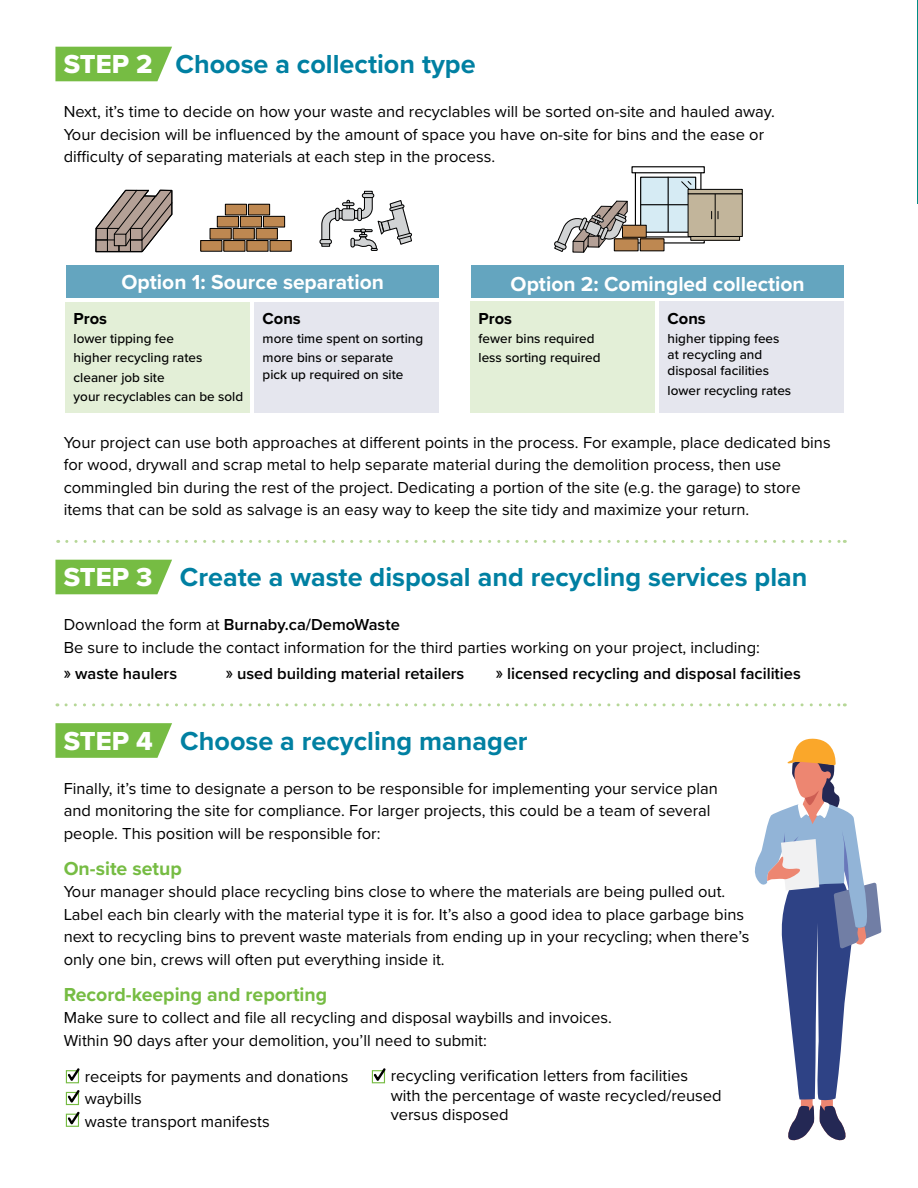
<style>
.page{position:relative;width:918px;height:1188px;background:#fff}
.page>*{position:absolute;margin:0;border:0;box-sizing:border-box;transform-origin:0 0}
.t1{font:700 27px "Proxima Nova";color:#0080a2}
.t2{font:700 21px "Proxima Nova";color:#fff}
.t3{font:700 19.5px "Proxima Nova";color:#76bc43}
.t4{font:16.5px/22.5px "Proxima Nova";color:#000}
.t5{font:600 16.5px "Proxima Nova";color:#000}
.t6{font:700 16.5px "Proxima Nova";color:#000}
.t7{font:500 13.5px/19.5px "Proxima Nova";color:#000}
.s1{font-family:"Proxima Nova Extrabld";font-weight:400;color:#fff}
.s2{font-weight:600}
.s3{font-size:19.5px}
</style>
<div class="page">
<svg style="left:55px;top:723px;width:117px;height:35px;background:#80c051"></svg>
<svg style="left:55px;top:560px;width:117px;height:34px;background:#7ec04f"></svg>
<svg style="left:55px;top:47px;width:117px;height:34px;background:#7ec04f"></svg>
<div style="left:635px;top:173px;width:66px;height:64px;background:linear-gradient(to right,#fff,#f9f9f9)"></div>
<div style="left:635px;top:172px;width:67px;height:66px;border:1px solid #fff"></div>
<div style="left:641px;top:177px;width:55px;height:55px;background:#d6ebf4"></div>
<div style="left:640px;top:177px;width:56px;height:56px;border:1px solid #010101"></div>
<hr style="left:668px;top:177px;width:1px;height:55px;background:#010101">
<hr style="left:641px;top:204px;width:55px;height:1px;background:#010101">
<div style="left:631px;top:166px;width:74px;height:7px;border:1px solid #010101"></div>
<hr style="left:635px;top:173px;width:1px;height:64px;background:#010101">
<hr style="left:700px;top:173px;width:1px;height:64px;background:#010101">
<svg style="left:681px;top:181px;width:11px;height:11px"></svg>
<hr style="left:917px;top:0;width:1px;height:203px;background:#008d85">
<svg style="left:95px;top:189px;width:78px;height:64px"></svg>
<div style="left:224px;top:241px;width:21px;height:10px;background:#be8851"></div>
<div style="left:223px;top:240px;width:22px;height:12px;border:1px solid #010101"></div>
<div style="left:201px;top:241px;width:21px;height:10px;background:#be8851"></div>
<div style="left:200px;top:240px;width:22px;height:12px;border:1px solid #010101"></div>
<div style="left:247px;top:241px;width:21px;height:10px;background:#be8851"></div>
<div style="left:247px;top:240px;width:21px;height:12px;border:1px solid #010101"></div>
<div style="left:270px;top:241px;width:21px;height:10px;background:#be8851"></div>
<div style="left:270px;top:240px;width:22px;height:12px;border:1px solid #010101"></div>
<div style="left:233px;top:228px;width:21px;height:11px;background:#be8851"></div>
<div style="left:233px;top:228px;width:22px;height:12px;border:1px solid #010101"></div>
<div style="left:210px;top:228px;width:21px;height:11px;background:#be8851"></div>
<div style="left:210px;top:228px;width:22px;height:12px;border:1px solid #010101"></div>
<div style="left:256px;top:228px;width:21px;height:11px;background:#be8851"></div>
<div style="left:256px;top:228px;width:22px;height:12px;border:1px solid #010101"></div>
<div style="left:240px;top:216px;width:22px;height:11px;background:#be8851"></div>
<div style="left:240px;top:216px;width:22px;height:11px;border:1px solid #010101"></div>
<div style="left:217px;top:216px;width:21px;height:11px;background:#be8851"></div>
<div style="left:217px;top:216px;width:22px;height:11px;border:1px solid #010101"></div>
<div style="left:248px;top:204px;width:22px;height:11px;background:#be8851"></div>
<div style="left:248px;top:204px;width:22px;height:11px;border:1px solid #010101"></div>
<div style="left:225px;top:204px;width:22px;height:11px;background:#be8851"></div>
<div style="left:225px;top:204px;width:22px;height:11px;border:1px solid #010101"></div>
<div style="left:263px;top:216px;width:22px;height:11px;background:#be8851"></div>
<div style="left:263px;top:216px;width:22px;height:11px;border:1px solid #010101"></div>
<div style="left:320px;top:239px;width:12px;height:5px;border:1px solid #010101;border-radius:2px"></div>
<svg style="left:321px;top:191px;width:91px;height:60px"></svg>
<div style="left:614px;top:239px;width:24px;height:12px;background:#be8851"></div>
<div style="left:640px;top:239px;width:24px;height:12px;background:#be8851"></div>
<div style="left:622px;top:225px;width:24px;height:12px;background:#be8851"></div>
<div style="left:622px;top:225px;width:25px;height:13px;border:1px solid #010101"></div>
<svg style="left:554px;top:200px;width:75px;height:53px"></svg>
<hr style="left:691px;top:237px;width:49px;height:3px;background:#c2b59b">
<div style="left:690px;top:236px;width:50px;height:5px;border:1px solid #010101"></div>
<div style="left:688px;top:194px;width:54px;height:42px;background:#c2b59b"></div>
<div style="left:688px;top:193px;width:55px;height:44px;border:1px solid #010101"></div>
<hr style="left:715px;top:194px;width:1px;height:42px;background:#010101">
<div style="left:688px;top:189px;width:54px;height:5px;background:#c2b59b"></div>
<div style="left:688px;top:189px;width:55px;height:5px;border:1px solid #010101"></div>
<div style="left:66px;top:265px;width:373px;height:33px;background:#64a5bf"></div>
<div style="left:254px;top:302px;width:185px;height:110px;background:#e5e6ee"></div>
<div style="left:65px;top:302px;width:185px;height:110px;background:#e3efd7"></div>
<div style="left:471px;top:265px;width:373px;height:33px;background:#64a5bf"></div>
<div style="left:659px;top:302px;width:185px;height:111px;background:#e5e6ee"></div>
<div style="left:470px;top:302px;width:185px;height:111px;background:#e3efd7"></div>
<svg style="left:754px;top:738px;width:127px;height:403px"></svg>
<svg style="left:67px;top:540px;width:778px;height:3px"></svg>
<svg style="left:66px;top:703px;width:779px;height:3px"></svg>
<svg style="left:66px;top:1068px;width:14px;height:59px"></svg>
<svg style="left:372px;top:1068px;width:14px;height:16px"></svg>
<h1 class="t1" style="left:64px;top:44px;width:414px"><span class="s1">STEP 2</span> Choose a collection type</h1>
<p class="t4" style="left:64px;top:100px;width:713px">Next, it’s time to decide on how your waste and recyclables will be sorted on-site and hauled away.<br>Your decision will be influenced by the amount of space you have on-site for bins and the ease or difficulty of separating materials at each step in the process.</p>
<p class="t2" style="left:122px;top:267px;width:264px">Option 1: Source separation</p>
<p class="t6" style="left:74px;top:306px;width:35px">Pros</p>
<p class="t7" style="left:74px;top:328px;width:171px">lower tipping fee<br>higher recycling rates cleaner job site<br>your recyclables can be sold</p>
<p class="t6" style="left:263px;top:306px;width:40px">Cons</p>
<p class="t7" style="left:263px;top:328px;width:162px">more time spent on sorting more bins or separate</p>
<p class="t7" style="left:263px;top:364px;width:142px">pick up required on site</p>
<p class="t2" style="left:511px;top:268px;width:296px">Option 2: Comingled collection</p>
<p class="t6" style="left:479px;top:306px;width:35px">Pros</p>
<p class="t7" style="left:479px;top:328px;width:124px">fewer bins required less sorting required</p>
<p class="t6" style="left:668px;top:306px;width:40px">Cons</p>
<p class="t7" style="left:668px;top:330px;width:113px;line-height:16.2px">higher tipping fees at recycling and disposal facilities</p>
<p class="t7" style="left:668px;top:380px;width:125px">lower recycling rates</p>
<p class="t4" style="left:64px;top:430px;width:769px">Your project can use both approaches at different points in the process. For example, place dedicated bins for wood, drywall and scrap metal to help separate material during the demolition process, then use commingled bin during the rest of the project. Dedicating a portion of the site (e.g. the garage) to store items that can be sold as salvage is an easy way to keep the site tidy and maximize your return.</p>
<h1 class="t1" style="left:64px;top:557px;width:745px"><span class="s1">STEP 3</span> Create a waste disposal and recycling services plan</h1>
<p class="t4" style="left:64px;top:613px;width:698px">Download the form at <span class="s2">Burnaby.ca/DemoWaste<br></span>Be sure to include the contact information for the third parties working on your project, including:</p>
<p class="t5" style="left:64px;top:661px;width:115px"><span class="s3">»</span> waste haulers</p>
<p class="t5" style="left:226px;top:661px;width:240px"><span class="s3">»</span> used building material retailers</p>
<p class="t5" style="left:496px;top:661px;width:307px"><span class="s3">»</span> licensed recycling and disposal facilities</p>
<h1 class="t1" style="left:64px;top:721px;width:465px"><span class="s1">STEP 4</span> Choose a recycling manager</h1>
<p class="t4" style="left:64px;top:776px;width:656px">Finally, it’s time to designate a person to be responsible for implementing your service plan and monitoring the site for compliance. For larger projects, this could be a team of several people. This position will be responsible for:</p>
<p class="t3" style="left:64px;top:854px;width:120px">On-site setup</p>
<p class="t4" style="left:64px;top:880px;width:687px">Your manager should place recycling bins close to where the materials are being pulled out.<br>Label each bin clearly with the material type it is for. It’s also a good idea to place garbage bins next to recycling bins to prevent waste materials from ending up in your recycling; when there’s only one bin, crews will often put everything inside it.</p>
<p class="t3" style="left:64px;top:980px;width:265px">Record-keeping and reporting</p>
<p class="t4" style="left:64px;top:1006px;width:550px">Make sure to collect and file all recycling and disposal waybills and invoices.<br>Within 90 days after your demolition, you’ll need to submit:</p>
<p class="t4" style="left:85px;top:1064px;width:265px">receipts for payments and donations waybills<br>waste transport manifests</p>
<p class="t4" style="left:391px;top:1065px;width:332px;line-height:19.5px">recycling verification letters from facilities with the percentage of waste recycled/reused versus disposed</p>
</div>
